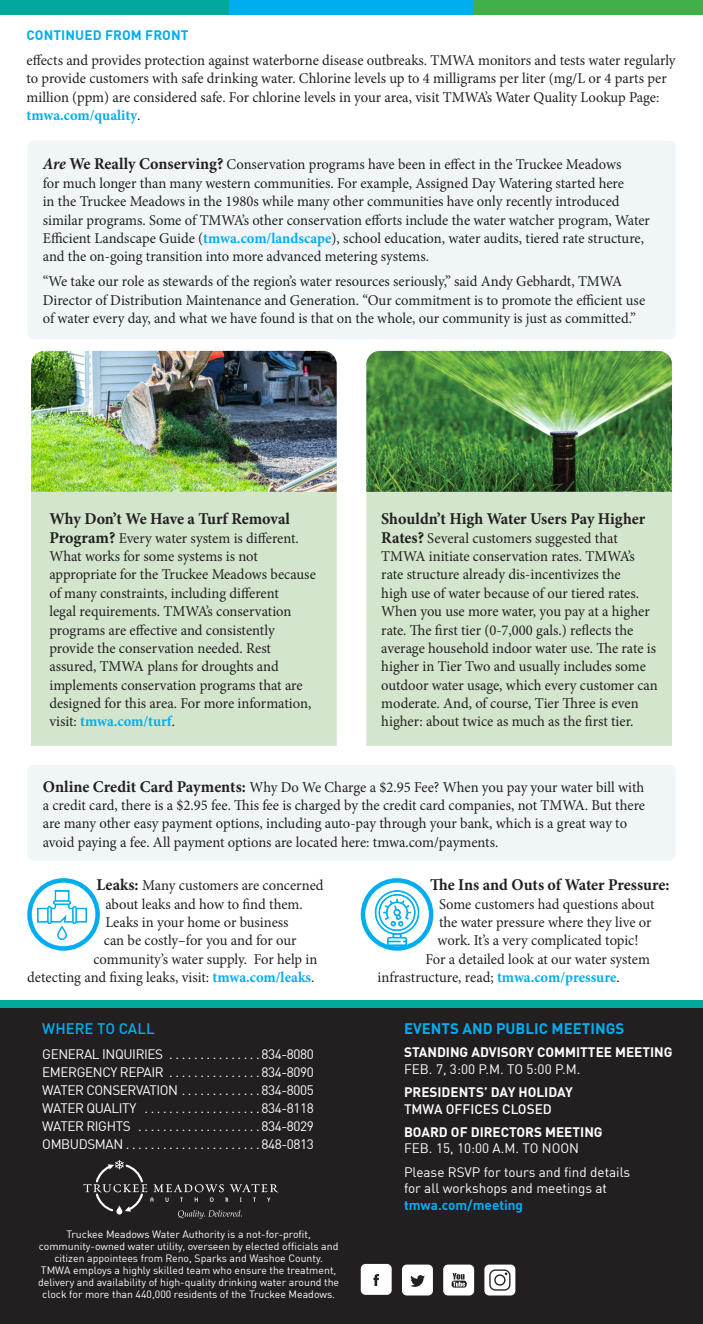
<style>
.page{position:relative;width:703px;height:1324px;background:#fff}
.page>*{position:absolute;margin:0;border:0;box-sizing:border-box;transform-origin:0 0}
.Main_paragraphs{font:700 16.5px "Minion Pro";letter-spacing:-.005em;color:#231f20}
.Main_paragraphs-2{font:15px/18.5px "Minion Pro";letter-spacing:-.005em;color:#231f20}
.footer_paragraphs{font:700 15px "DIN Offc Pro";color:#00aeef}
.footer_headlines{font:500 15px "DIN Offc Pro";color:#00aeef}
.footer_paragraphs-2{font:13.5px "DIN Offc Pro";letter-spacing:-.03em;color:#fff}
.footer_paragraphs-3{font:700 13.5px/16.5px "DIN Offc Pro";color:#fff}
.footer_paragraphs-4{font:13.5px/16.5px "DIN Offc Pro";color:#fff}
.Main_headlines{font:700 13.5px "DIN Offc Pro";letter-spacing:.01em;color:#00aeef}
.t1{font:10.5px/12px "DIN Offc Pro";color:#fff;text-align:center}
.s1{font-weight:700;color:#00aeef}
.s2{font-weight:700;font-style:italic;font-size:16.5px}
.s3{font-weight:700;font-size:16.5px}
.s4{font-weight:400}
.s5{font-weight:500}
</style>
<div class="page">
<div style="left:0;top:0;width:229px;height:15px;background:#00a99b"></div>
<div style="left:229px;top:0;width:243px;height:15px;background:#00aeef"></div>
<div style="left:472px;top:0;width:230px;height:15px;background:#40ae49"></div>
<div style="left:0;top:1007px;width:702px;height:316px;background:#231f20"></div>
<div style="left:0;top:1000px;width:702px;height:7px;background:#00a99b"></div>
<svg style="left:360px;top:1263px;width:31px;height:31px"></svg>
<svg style="left:402px;top:1264px;width:30px;height:31px"></svg>
<svg style="left:443px;top:1264px;width:31px;height:31px"></svg>
<svg style="left:484px;top:1264px;width:31px;height:31px"></svg>
<svg style="left:83px;top:1160px;width:195px;height:58px"></svg>
<div style="left:31px;top:492px;width:305px;height:254px;background:#d3e6cd"></div>
<div style="left:366px;top:492px;width:305px;height:254px;background:#d3e6cd"></div>
<div style="left:27px;top:140px;width:648px;height:199px;background:#f0f6f8;border-radius:7px"></div>
<div style="left:27px;top:764px;width:648px;height:96px;background:#f0f6f8;border-radius:7px"></div>
<img style="left:31px;top:351px;width:305px;height:141px">
<img style="left:366px;top:351px;width:305px;height:141px">
<div style="left:27px;top:878px;width:73px;height:72px;border:4px solid #00aeef;border-radius:50%"></div>
<div style="left:360px;top:878px;width:73px;height:72px;border:4px solid #00aeef;border-radius:50%"></div>
<img style="left:37px;top:890px;width:50px;height:49px">
<img style="left:369px;top:890px;width:55px;height:56px">
<p class="Main_headlines" style="left:26px;top:24px;width:163px">CONTINUED FROM FRONT</p>
<p class="Main_paragraphs-2" style="left:26px;top:51px;width:650px">effects and provides protection against waterborne disease outbreaks. TMWA monitors and tests water regularly to provide customers with safe drinking water. Chlorine levels up to 4 milligrams per liter (mg/L or 4 parts per million (ppm) are considered safe. For chlorine levels in your area, visit TMWA’s Water Quality Lookup Page: <span class="s1">tmwa.com/quality</span>.</p>
<p class="Main_paragraphs-2" style="left:43px;top:156px;width:608px"><span class="s2">Are</span> <span class="s3">We Really Conserving?</span> Conservation programs have been in effect in the Truckee Meadows<br>for much longer than many western communities. For example, Assigned Day Watering started here<br>in the Truckee Meadows in the 1980s while many other communities have only recently introduced similar programs. Some of TMWA’s other conservation efforts include the water watcher program, Water Efficient Landscape Guide (<span class="s1">tmwa.com/landscape</span>), school education, water audits, tiered rate structure, and the on-going transition into more advanced metering systems.</p>
<p class="Main_paragraphs-2" style="left:43px;top:273px;width:603px">“We take our role as stewards of the region’s water resources seriously,” said Andy Gebhardt, TMWA<br>Director of Distribution Maintenance and Generation. “Our commitment is to promote the efficient use of water every day, and what we have found is that on the whole, our community is just as committed.”</p>
<p class="Main_paragraphs" style="left:49px;top:507px;width:242px">Why Don’t We Have a Turf Removal</p>
<p class="Main_paragraphs-2" style="left:49px;top:528px;width:268px"><span class="s3">Program?</span> Every water system is different.<br>What works for some systems is not appropriate for the Truckee Meadows because of many constraints, including different<br>legal requirements. TMWA’s conservation programs are effective and consistently provide the conservation needed. Rest assured, TMWA plans for droughts and implements conservation programs that are designed for this area. For more information, visit: <span class="s1">tmwa.com/turf</span>.</p>
<p class="Main_paragraphs" style="left:381px;top:507px;width:265px">Shouldn’t High Water Users Pay Higher</p>
<p class="Main_paragraphs-2" style="left:381px;top:528px;width:278px"><span class="s3">Rates?</span> Several customers suggested that TMWA initiate conservation rates. TMWA’s rate structure already dis-incentivizes the<br>high use of water because of our tiered rates.<br>When you use more water, you pay at a higher rate. The first tier (0-7,000 gals.) reflects the average household indoor water use. The rate is higher in Tier Two and usually includes some outdoor water usage, which every customer can moderate. And, of course, Tier Three is even higher: about twice as much as the first tier.</p>
<p class="Main_paragraphs-2" style="left:43px;top:777px;width:603px"><span class="s3">Online Credit Card Payments:</span> Why Do We Charge a $2.95 Fee? When you pay your water bill with a credit card, there is a $2.95 fee. This fee is charged by the credit card companies, not TMWA. But there are many other easy payment options, including auto-pay through your bank, which is a great way to avoid paying a fee. All payment options are located here: tmwa.com/payments.</p>
<p class="Main_paragraphs-2" style="left:96px;top:876px;width:229px"><span class="s3">Leaks:</span> Many customers are concerned</p>
<p class="Main_paragraphs-2" style="left:105px;top:894px;width:199px">about leaks and how to find them.</p>
<p class="Main_paragraphs-2" style="left:105px;top:913px;width:185px">Leaks in your home or business</p>
<p class="Main_paragraphs-2" style="left:104px;top:931px;width:194px">can be costly–for you and for our</p>
<p class="Main_paragraphs-2" style="left:93px;top:949px;width:225px">community’s water supply. For help in</p>
<p class="Main_paragraphs-2" style="left:27px;top:968px;width:288px">detecting and fixing leaks, visit: <span class="s1">tmwa.com/leaks</span>.</p>
<p class="footer_headlines" style="left:42px;top:1016px;width:114px">WHERE TO CALL</p>
<p class="footer_paragraphs-2" style="left:42px;top:1043px;width:273px">GENERAL INQUIRIES . . . . . . . . . . . . . . 834-8080</p>
<p class="footer_paragraphs-2" style="left:42px;top:1061px;width:273px">EMERGENCY REPAIR . . . . . . . . . . . . . . 834-8090</p>
<p class="footer_paragraphs-2" style="left:42px;top:1079px;width:273px">WATER CONSERVATION . . . . . . . . . . . . 834-8005</p>
<p class="footer_paragraphs-2" style="left:42px;top:1097px;width:273px">WATER QUALITY . . . . . . . . . . . . . . . . . . 834-8118</p>
<p class="footer_paragraphs-2" style="left:42px;top:1115px;width:273px">WATER RIGHTS . . . . . . . . . . . . . . . . . . . 834-8029</p>
<p class="footer_paragraphs-2" style="left:42px;top:1133px;width:273px">OMBUDSMAN . . . . . . . . . . . . . . . . . . . . . 848-0813</p>
<p class="t1" style="left:66px;top:1227px;width:246px">Truckee Meadows Water Authority is a not-for-profit,</p>
<p class="t1" style="left:39px;top:1239px;width:301px">community-owned water utility, overseen by elected officials and citizen appointees from Reno, Sparks and Washoe County.</p>
<p class="t1" style="left:38px;top:1263px;width:302px">TMWA employs a highly skilled team who ensure the treatment, delivery and availability of high-quality drinking water around the clock for more than 440,000 residents of the Truckee Meadows.</p>
<p class="Main_paragraphs" style="left:430px;top:873px;width:241px">The Ins and Outs of Water Pressure:</p>
<p class="Main_paragraphs-2" style="left:439px;top:894px;width:217px">Some customers had questions about</p>
<p class="Main_paragraphs-2" style="left:439px;top:913px;width:214px">the water pressure where they live or</p>
<p class="Main_paragraphs-2" style="left:437px;top:931px;width:202px">work. It’s a very complicated topic!</p>
<p class="Main_paragraphs-2" style="left:425px;top:949px;width:226px">For a detailed look at our water system</p>
<p class="Main_paragraphs-2" style="left:377px;top:968px;width:244px">infrastructure, read; <span class="s1">tmwa.com/pressure</span>.</p>
<p class="footer_paragraphs" style="left:404px;top:1016px;width:222px">EVENTS AND PUBLIC MEETINGS</p>
<p class="footer_paragraphs-3" style="left:404px;top:1042px;width:270px">STANDING ADVISORY COMMITTEE MEETING<br><span class="s4">FEB. 7, 3:00 P. M. TO 5:00 P. M.</span></p>
<p class="footer_paragraphs-3" style="left:404px;top:1082px;width:170px">PRESIDENTS’ DAY HOLIDAY<br><span class="s5">TMWA OFFICES CLOSED</span></p>
<p class="footer_paragraphs-3" style="left:404px;top:1121px;width:200px">BOARD OF DIRECTORS MEETING</p>
<p class="footer_paragraphs-4" style="left:404px;top:1138px;width:176px">FEB. 15, 10:00 A. M. TO NOON</p>
<p class="footer_paragraphs-4" style="left:404px;top:1162px;width:228px">Please RSVP for tours and find details for all workshops and meetings at <span class="s1">tmwa.com/meeting</span></p>
</div>
